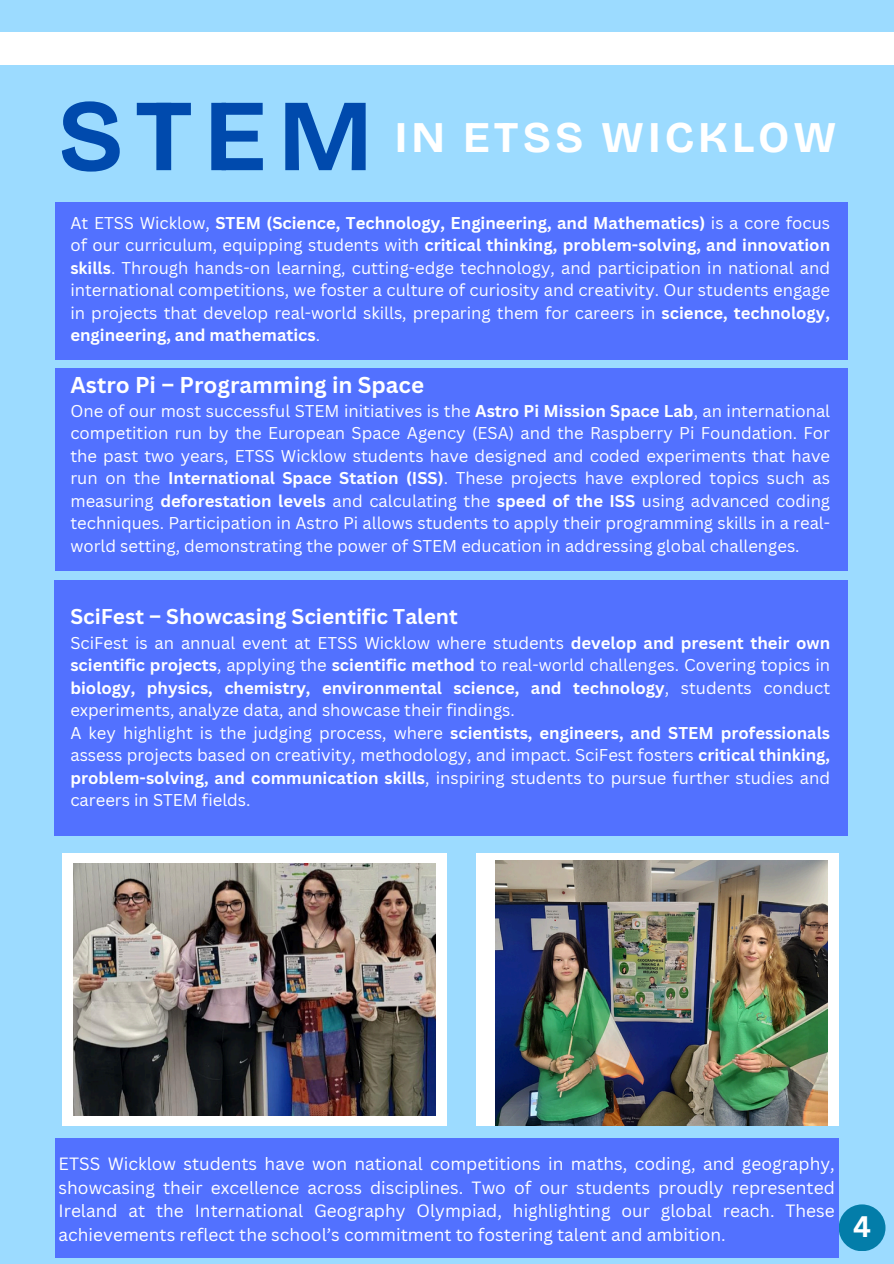
<style>
.page{position:relative;width:894px;height:1264px;background:#fff}
.page>*{position:absolute;margin:0;border:0;box-sizing:border-box;transform-origin:0 0}
.t1{font:700 102px "Bricolage Grotesque";color:#004aad}
.t2{font:700 43.8px "Bricolage Grotesque";letter-spacing:.09em;color:#fff}
.t3{font:700 28.8px "Canva Sans";color:#fff}
.t4{font:700 22.35px "Canva Sans";color:#fff}
.t5{font:700 20.85px "Canva Sans";color:#fff}
.t6{font:17.25px/23.7px "Canva Sans";color:#fff;text-align:justify}
.t7{font:16.65px/22.5px "Canva Sans";color:#fff;text-align:justify}
.s1{font-weight:700}
</style>
<div class="page">
<div style="left:0;top:0;width:893px;height:1263px;background:#9cdbff"></div>
<div style="left:475px;top:853px;width:363px;height:272px;background:#fff"></div>
<div style="left:62px;top:853px;width:384px;height:272px;background:#fff"></div>
<img style="left:73px;top:863px;width:363px;height:252px">
<img style="left:495px;top:860px;width:332px;height:265px">
<div style="left:55px;top:580px;width:792px;height:255px;background:#5271ff"></div>
<div style="left:55px;top:368px;width:792px;height:203px;background:#5271ff"></div>
<div style="left:55px;top:202px;width:792px;height:157px;background:#5271ff"></div>
<div style="left:0;top:32px;width:893px;height:33px;background:#fff"></div>
<div style="left:838px;top:1204px;width:47px;height:47px;background:#037da9;border-radius:50%"></div>
<div style="left:55px;top:1137px;width:783px;height:120px;background:#5271ff"></div>
<p class="t1" style="left:58px;top:75px;width:316px">STEM</p>
<p class="t2" style="left:395px;top:111px;width:443px">IN ETSS WICKLOW</p>
<p class="t7" style="left:70px;top:211px;width:761px">At ETSS Wicklow, <span class="s1">STEM (Science, Technology, Engineering, and Mathematics)</span> is a core focus of our curriculum, equipping students with <span class="s1">critical thinking, problem-solving, and innovation skills</span>. Through hands-on learning, cutting-edge technology, and participation in national and international competitions, we foster a culture of curiosity and creativity. Our students engage in projects that develop real-world skills, preparing them for careers in <span class="s1">science, technology, engineering, and mathematics</span>.</p>
<p class="t4" style="left:70px;top:369px;width:355px">Astro Pi – Programming in Space</p>
<p class="t7" style="left:70px;top:399px;width:761px">One of our most successful STEM initiatives is the <span class="s1">Astro Pi Mission Space Lab</span>, an international competition run by the European Space Agency (ESA) and the Raspberry Pi Foundation. For the past two years, ETSS Wicklow students have designed and coded experiments that have run on the <span class="s1">International Space Station (ISS)</span>. These projects have explored topics such as measuring <span class="s1">deforestation levels</span> and calculating the <span class="s1">speed of the ISS</span> using advanced coding techniques. Participation in Astro Pi allows students to apply their programming skills in a real&shy;world setting, demonstrating the power of STEM education in addressing global challenges.</p>
<p class="t5" style="left:70px;top:601px;width:389px">SciFest – Showcasing Scientific Talent</p>
<p class="t7" style="left:70px;top:631px;width:761px">SciFest is an annual event at ETSS Wicklow where students <span class="s1">develop and present their own scientific projects</span>, applying the <span class="s1">scientific method</span> to real-world challenges. Covering topics in <span class="s1">biology, physics, chemistry, environmental science, and technology</span>, students conduct experiments, analyze data, and showcase their findings.</p>
<p class="t7" style="left:70px;top:721px;width:761px">A key highlight is the judging process, where <span class="s1">scientists, engineers, and STEM professionals </span>assess projects based on creativity, methodology, and impact. SciFest fosters <span class="s1">critical thinking, problem-solving, and communication skills</span>, inspiring students to pursue further studies and careers in STEM fields.</p>
<p class="t6" style="left:59px;top:1151px;width:777px">ETSS Wicklow students have won national competitions in maths, coding, and geography, showcasing their excellence across disciplines. Two of our students proudly represented Ireland at the International Geography Olympiad, highlighting our global reach. These achievements reflect the school’s commitment to fostering talent and ambition.</p>
<p class="t3" style="left:852px;top:1206px;width:19px">4</p>
</div>
